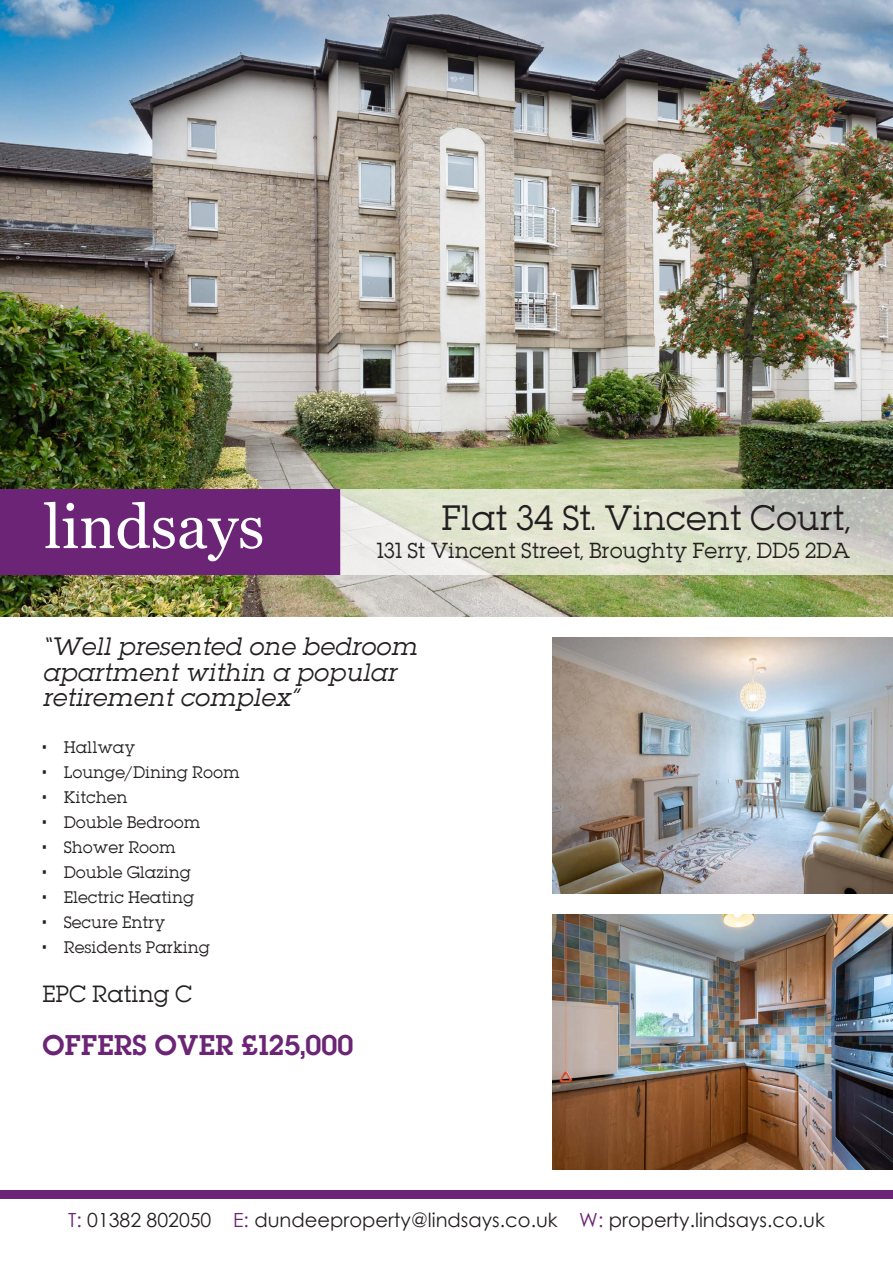
<style>
.page{position:relative;width:893px;height:1263px;background:#fff}
.page>*{position:absolute;margin:0;border:0;box-sizing:border-box;transform-origin:0 0}
.t1{font:31.5px "Lubalin";color:#231f20}
.t2{font:25.5px "Lubalin Demi";color:#6c2476}
.t3{font:italic 22.5px/25.5px "Lubalin";color:#231f20}
.t4{font:21px "Lubalin";color:#231f20}
.t5{font:19.5px "Century Gothic";color:#231f20}
.t6{font:19.5px "Lubalin";color:#231f20}
.t7{font:15px "Lubalin";color:#231f20}
.s1{color:#6c2476}
</style>
<div class="page">
<img style="left:0;top:0;width:893px;height:617px">
<img style="left:553px;top:638px;width:340px;height:255px">
<img style="left:553px;top:914px;width:340px;height:255px">
<div style="left:0;top:489px;width:340px;height:85px;background:#6c2476"></div>
<svg style="left:44px;top:502px;width:218px;height:59px"></svg>
<div style="left:0;top:1191px;width:893px;height:8px;background:#6c2476"></div>
<svg style="left:340px;top:489px;width:553px;height:85px;background:#dcdfcf"></svg>
<h1 class="t1" style="left:441px;top:497px;width:410px">Flat 34 St. Vincent Court,</h1>
<h3 class="t6" style="left:376px;top:537px;width:476px">131 St Vincent Street, Broughty Ferry, DD5 2DA</h3>
<h3 class="t3" style="left:43px;top:634px;width:376px">“Well presented one bedroom apartment within a popular retirement complex”</h3>
<p class="t7" style="left:43px;top:737px;width:94px">• Hallway</p>
<p class="t7" style="left:43px;top:762px;width:199px">• Lounge/Dining Room</p>
<p class="t7" style="left:43px;top:787px;width:87px">• Kitchen</p>
<p class="t7" style="left:43px;top:812px;width:160px">• Double Bedroom</p>
<p class="t7" style="left:43px;top:837px;width:135px">• Shower Room</p>
<p class="t7" style="left:43px;top:862px;width:150px">• Double Glazing</p>
<p class="t7" style="left:43px;top:887px;width:153px">• Electric Heating</p>
<p class="t7" style="left:43px;top:912px;width:124px">• Secure Entry</p>
<p class="t7" style="left:43px;top:937px;width:169px">• Residents Parking</p>
<h3 class="t4" style="left:43px;top:980px;width:151px">EPC Rating C</h3>
<h2 class="t2" style="left:43px;top:1027px;width:312px">OFFERS OVER £125,000</h2>
<h3 class="t5" style="left:68px;top:1206px;width:758px"><span class="s1">T:</span> 01382 802050 <span class="s1">E:</span> dundeeproperty@lindsays.co.uk <span class="s1">W:</span> property.lindsays.co.uk</h3>
</div>
